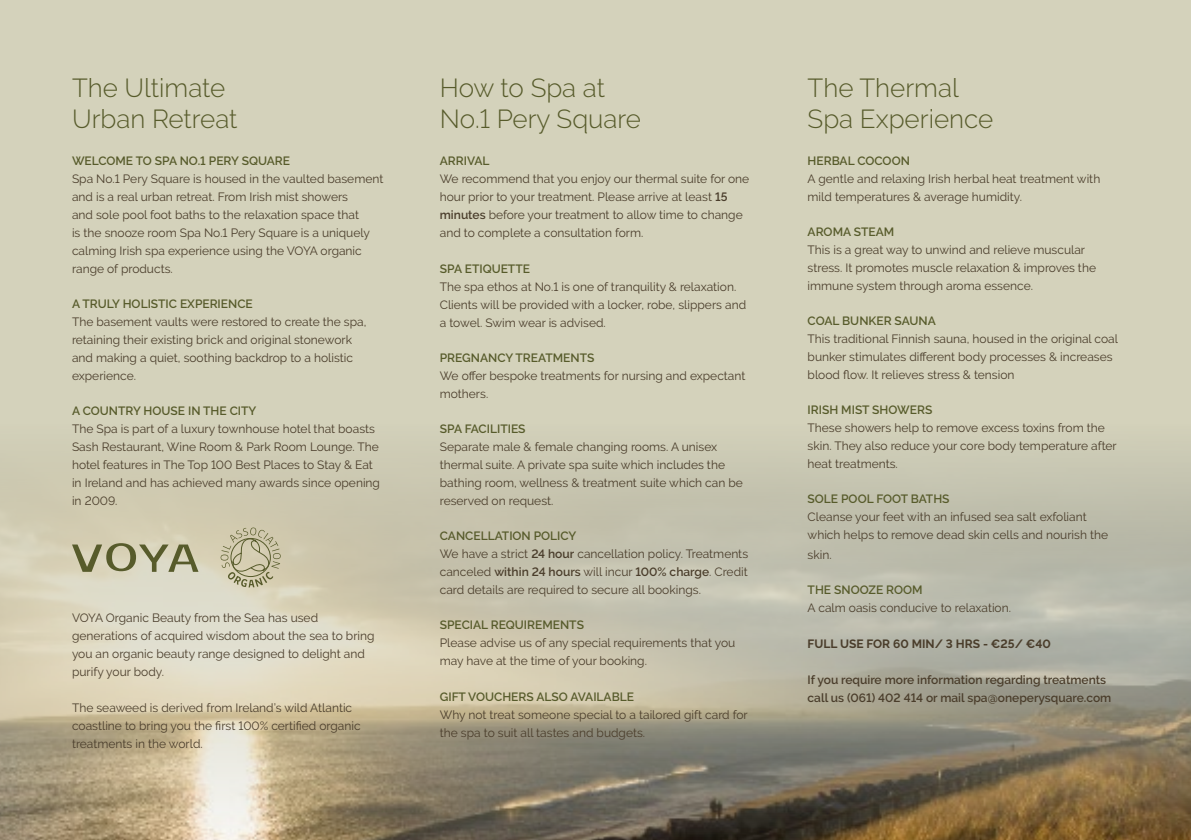
<style>
.page{position:relative;width:1191px;height:840px;background:#fff}
.page>*{position:absolute;margin:0;border:0;box-sizing:border-box;transform-origin:0 0}
.t1{font:300 26px/31.2px "Raleway";color:#575b2b}
.t2{font:12px/18px "Raleway";color:#4a3d2b}
.t3{font:600 12px "Raleway";color:#575b2b}
.t4{font:600 12px/18px "Raleway";color:#4a3d2b}
.t5{font:700 12px "Raleway";color:#4a3d2b}
.s1{font-weight:600}
.s2{font-weight:600;color:#575b2b}
</style>
<div class="page">
<div style="left:0;top:0;width:1191px;height:839px;background:#d4d2bb"></div>
<img style="left:0;top:462px;width:1191px;height:377px">
<svg style="left:72px;top:543px;width:126px;height:28px"></svg>
<svg style="left:221px;top:527px;width:60px;height:60px"></svg>
<h1 class="t1" style="left:72px;top:72px;width:167px">The Ultimate<br>Urban Retreat</h1>
<p class="t3" style="left:72px;top:154px;width:219px">WELCOME TO SPA NO.1 PERY SQUARE</p>
<p class="t2" style="left:72px;top:170px;width:313px">Spa No.1 Pery Square is housed in the vaulted basement and is a real urban retreat. From Irish mist showers<br>and sole pool foot baths to the relaxation space that<br>is the snooze room Spa No.1 Pery Square is a uniquely calming Irish spa experience using the VOYA organic range of products.</p>
<p class="t3" style="left:72px;top:297px;width:182px">A TRULY HOLISTIC EXPERIENCE</p>
<p class="t2" style="left:72px;top:312px;width:296px">The basement vaults were restored to create the spa, retaining their existing brick and original stonework and making a quiet, soothing backdrop to a holistic experience.</p>
<p class="t3" style="left:72px;top:403px;width:186px">A COUNTRY HOUSE IN THE CITY</p>
<p class="t2" style="left:72px;top:419px;width:309px">The Spa is part of a luxury townhouse hotel that boasts Sash Restaurant, Wine Room &amp; Park Room Lounge. The hotel features in The Top 100 Best Places to Stay &amp; Eat in Ireland and has achieved many awards since opening in 2009.</p>
<p class="t2" style="left:72px;top:608px;width:304px">VOYA Organic Beauty from the Sea has used generations of acquired wisdom about the sea to bring you an organic beauty range designed to delight and purify your body.</p>
<p class="t2" style="left:72px;top:698px;width:290px">The seaweed is derived from Ireland’s wild Atlantic coastline to bring you the first 100% certified organic treatments in the world.</p>
<h1 class="t1" style="left:440px;top:72px;width:203px">How to Spa at<br>No.1 Pery Square</h1>
<p class="t3" style="left:440px;top:154px;width:51px">ARRIVAL</p>
<p class="t2" style="left:440px;top:170px;width:311px">We recommend that you enjoy our thermal suite for one hour prior to your treatment. Please arrive at least <span class="s1">15 minutes</span> before your treatment to allow time to change and to complete a consultation form.</p>
<p class="t3" style="left:440px;top:262px;width:92px">SPA ETIQUETTE</p>
<p class="t2" style="left:440px;top:278px;width:308px">The spa ethos at No.1 is one of tranquility &amp; relaxation.<br>Clients will be provided with a locker, robe, slippers and a towel. Swim wear is advised.</p>
<p class="t3" style="left:440px;top:351px;width:156px">PREGNANCY TREATMENTS</p>
<p class="t2" style="left:440px;top:366px;width:307px">We offer bespoke treatments for nursing and expectant mothers.</p>
<p class="t3" style="left:440px;top:421px;width:87px">SPA FACILITIES</p>
<p class="t2" style="left:440px;top:437px;width:305px">Separate male &amp; female changing rooms. A unisex thermal suite. A private spa suite which includes the bathing room, wellness &amp; treatment suite which can be reserved on request.</p>
<p class="t2" style="left:440px;top:526px;width:310px"><span class="s2">CANCELLATION POLICY<br></span>We have a strict <span class="s1">24 hour</span> cancellation policy. Treatments canceled <span class="s1">within 24 hours</span> will incur <span class="s1">100% charge</span>. Credit card details are required to secure all bookings.</p>
<p class="t3" style="left:440px;top:617px;width:146px">SPECIAL REQUIREMENTS</p>
<p class="t2" style="left:440px;top:633px;width:297px">Please advise us of any special requirements that you may have at the time of your booking.</p>
<p class="t3" style="left:440px;top:689px;width:196px">GIFT VOUCHERS ALSO AVAILABLE</p>
<p class="t2" style="left:440px;top:705px;width:309px">Why not treat someone special to a tailored gift card for the spa to suit all tastes and budgets.</p>
<h1 class="t1" style="left:807px;top:72px;width:187px">The Thermal<br>Spa Experience</h1>
<p class="t3" style="left:807px;top:154px;width:104px">HERBAL COCOON</p>
<p class="t2" style="left:807px;top:170px;width:294px">A gentle and relaxing Irish herbal heat treatment with mild temperatures &amp; average humidity.</p>
<p class="t3" style="left:807px;top:225px;width:88px">AROMA STEAM</p>
<p class="t2" style="left:807px;top:240px;width:290px">This is a great way to unwind and relieve muscular stress. It promotes muscle relaxation &amp; improves the immune system through aroma essence.</p>
<p class="t3" style="left:807px;top:313px;width:130px">COAL BUNKER SAUNA</p>
<p class="t2" style="left:807px;top:329px;width:312px">This traditional Finnish sauna, housed in the original coal bunker stimulates different body processes &amp; increases blood flow. It relieves stress &amp; tension</p>
<p class="t3" style="left:807px;top:402px;width:126px">IRISH MIST SHOWERS</p>
<p class="t2" style="left:807px;top:418px;width:311px">These showers help to remove excess toxins from the skin. They also reduce your core body temperature after heat treatments.</p>
<p class="t3" style="left:807px;top:491px;width:143px">SOLE POOL FOOT BATHS</p>
<p class="t2" style="left:807px;top:507px;width:302px">Cleanse your feet with an infused sea salt exfoliant which helps to remove dead skin cells and nourish the</p>
<p class="t2" style="left:807px;top:545px;width:26px">skin.</p>
<p class="t3" style="left:807px;top:582px;width:116px">THE SNOOZE ROOM</p>
<p class="t2" style="left:807px;top:598px;width:205px">A calm oasis conducive to relaxation.</p>
<p class="t5" style="left:807px;top:636px;width:245px">FULL USE FOR 60 MIN/ 3 HRS - €25/ €40</p>
<p class="t4" style="left:807px;top:670px;width:305px">If you require more information regarding treatments call us (061) 402 414 or mail spa@oneperysquare.com</p>
</div>
